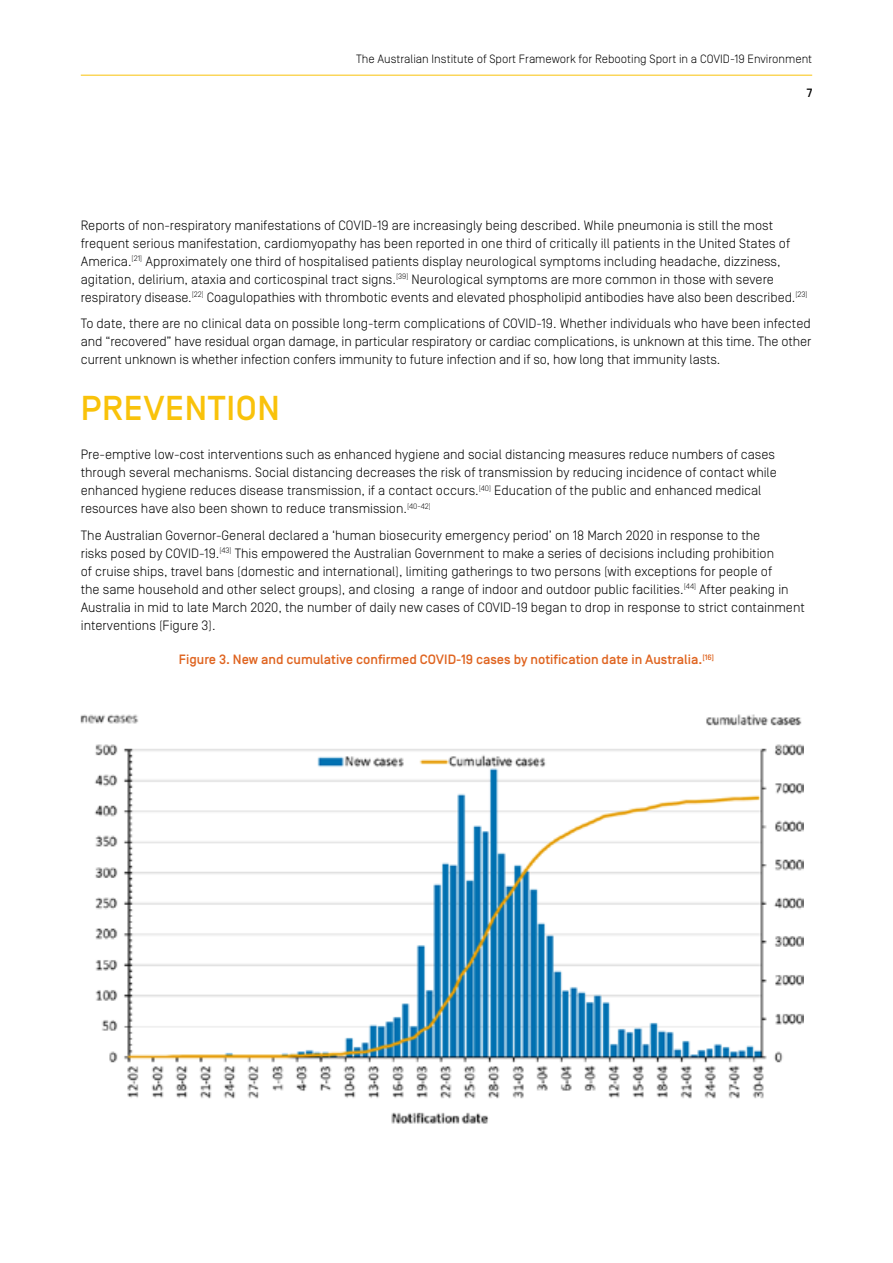
<style>
.page{position:relative;width:893px;height:1263px;background:#fff}
.page>*{position:absolute;margin:0;border:0;box-sizing:border-box;transform-origin:0 0}
.Heading_1{font:500 34.5px "Simplon Norm";letter-spacing:.02em;color:#f9c20a}
.Body{font:300 13.5px/18px "Simplon Norm";color:#000}
.t1{font:500 13.5px "Simplon Norm";color:#df6420}
.t2{font:300 12px "Simplon Norm";color:#000}
.t3{font:500 12px "Simplon Norm";color:#000}
</style>
<div class="page">
<hr style="left:81px;top:75px;width:731px;height:1px;background:#f9c20a">
<img style="left:80px;top:714px;width:724px;height:410px">
<div style="left:231px;top:702px;width:438px;height:39px;background:#fff"></div>
<p class="t2" style="left:356px;top:53px;width:457px">The Australian Institute of Sport Framework for Rebooting Sport in a COVID-19 Environment</p>
<p class="t3" style="left:807px;top:87px;width:7px">7</p>
<p class="Body" style="left:81px;top:216px;width:728px">Reports of non-respiratory manifestations of COVID-19 are increasingly being described. While pneumonia is still the most frequent serious manifestation, cardiomyopathy has been reported in one third of critically ill patients in the United States of America.<sup>[21]</sup> Approximately one third of hospitalised patients display neurological symptoms including headache, dizziness, agitation, delirium, ataxia and corticospinal tract signs.<sup>[39]</sup> Neurological symptoms are more common in those with severe respiratory disease.<sup>[22]</sup> Coagulopathies with thrombotic events and elevated phospholipid antibodies have also been described.<sup>[23]</sup></p>
<p class="Body" style="left:81px;top:315px;width:732px;text-align:justify">To date, there are no clinical data on possible long-term complications of COVID-19. Whether individuals who have been infected and “recovered” have residual organ damage, in particular respiratory or cardiac complications, is unknown at this time. The other current unknown is whether infection confers immunity to future infection and if so, how long that immunity lasts.</p>
<h1 class="Heading_1" style="left:81px;top:390px;width:201px">PREVENTION</h1>
<p class="Body" style="left:81px;top:446px;width:698px">Pre-emptive low-cost interventions such as enhanced hygiene and social distancing measures reduce numbers of cases through several mechanisms. Social distancing decreases the risk of transmission by reducing incidence of contact while enhanced hygiene reduces disease transmission, if a contact occurs.<sup>[40]</sup> Education of the public and enhanced medical resources have also been shown to reduce transmission.<sup>[40-42]</sup></p>
<p class="Body" style="left:81px;top:526px;width:726px">The Australian Governor-General declared a ‘human biosecurity emergency period’ on 18 March 2020 in response to the<br>risks posed by COVID-19.<sup>[43]</sup> This empowered the Australian Government to make a series of decisions including prohibition<br>of cruise ships, travel bans (domestic and international), limiting gatherings to two persons (with exceptions for people of<br>the same household and other select groups), and closing a range of indoor and outdoor public facilities.<sup>[44]</sup> After peaking in Australia in mid to late March 2020, the number of daily new cases of COVID-19 began to drop in response to strict containment interventions (Figure 3).</p>
<p class="t1" style="left:179px;top:652px;width:537px">Figure 3. New and cumulative confirmed COVID-19 cases by notification date in Australia.<sup>[16]</sup></p>
</div>
